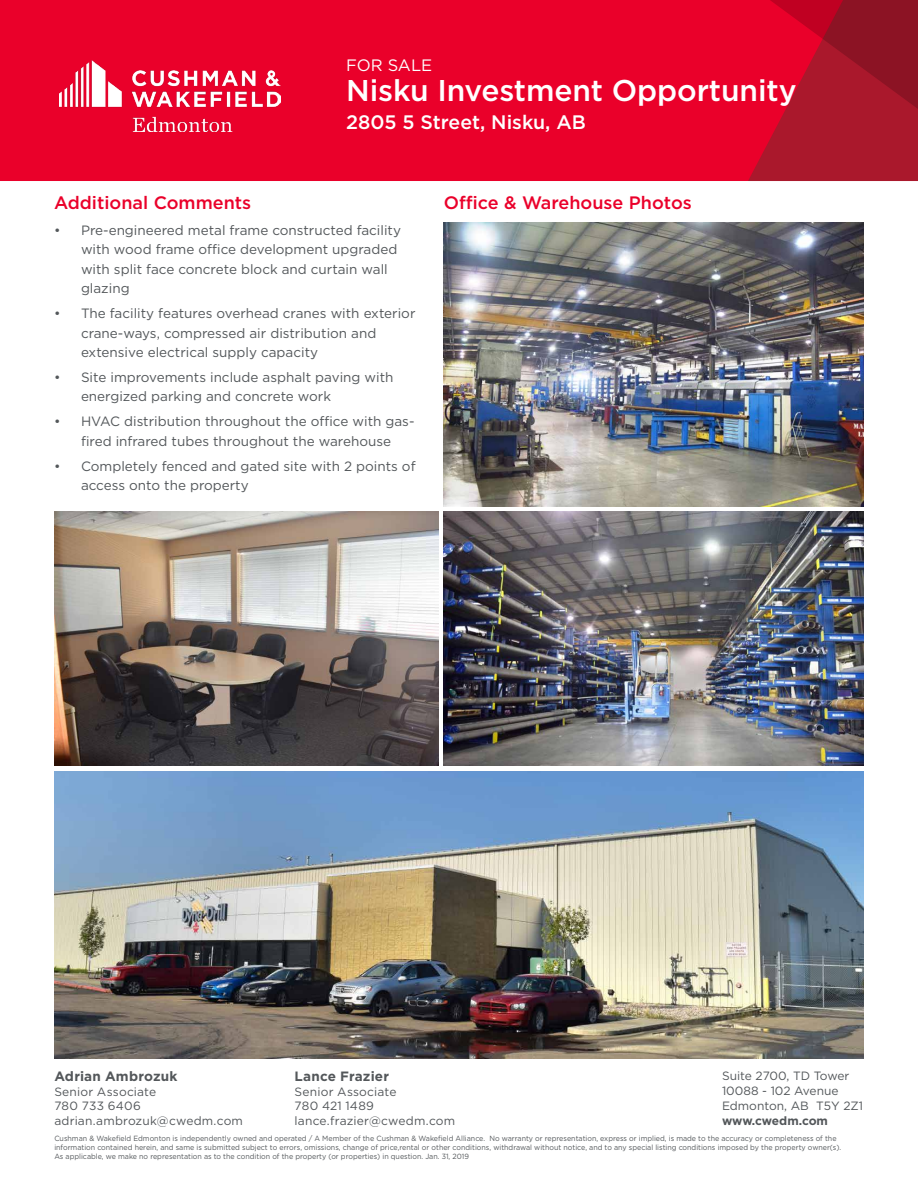
<style>
.page{position:relative;width:918px;height:1188px;background:#fff}
.page>*{position:absolute;margin:0;border:0;box-sizing:border-box;transform-origin:0 0}
.t1{font:500 30px "Gotham";letter-spacing:-.005em;color:#fff}
.t2{font:500 19.5px "Gotham";color:#fff}
.t3{font:500 18px "Gotham";color:#ea002a}
.t4{font:16.5px "Gotham";color:#fff}
.t5{font:13.5px/19.5px "Gotham";color:#53575a}
.t6{font:700 13.5px "Gotham";letter-spacing:.015em;color:#53575a}
.t7{font:12px/14.4px "Gotham";letter-spacing:.01em;color:#53575a}
.t8{font:700 12px "Gotham";letter-spacing:-.005em;color:#53575a}
.t9{font:7.5px/9px "Gotham";color:#53575a;scale:.95 1}
</style>
<div class="page">
<div style="left:0;top:0;width:918px;height:181px;background:#ea002a"></div>
<svg style="left:748px;top:0;width:170px;height:181px"></svg>
<img style="left:59px;top:60px;width:222px;height:72px">
<img style="left:54px;top:772px;width:810px;height:286px">
<img style="left:54px;top:512px;width:384px;height:254px">
<img style="left:444px;top:512px;width:420px;height:254px">
<img style="left:444px;top:222px;width:420px;height:284px">
<h3 class="t4" style="left:346px;top:54px;width:88px">FOR SALE</h3>
<h1 class="t1" style="left:346px;top:71px;width:452px">Nisku Investment Opportunity</h1>
<h2 class="t2" style="left:346px;top:110px;width:241px">2805 5 Street, Nisku, AB</h2>
<h3 class="t3" style="left:54px;top:191px;width:199px">Additional Comments</h3>
<h3 class="t3" style="left:444px;top:191px;width:249px">Office &amp; Warehouse Photos</h3>
<h3 class="t5" style="left:81px;top:220px;width:322px;text-indent:-27px">• Pre-engineered metal frame constructed facility with wood frame office development upgraded with split face concrete block and curtain wall glazing</h3>
<h3 class="t5" style="left:81px;top:303px;width:336px;text-indent:-27px">• The facility features overhead cranes with exterior crane-ways, compressed air distribution and extensive electrical supply capacity</h3>
<h3 class="t5" style="left:81px;top:367px;width:314px;text-indent:-27px">• Site improvements include asphalt paving with energized parking and concrete work</h3>
<h3 class="t5" style="left:54px;top:412px;width:362px;text-align:center">• HVAC distribution throughout the office with gas&shy;fired infrared tubes throughout the warehouse</h3>
<h3 class="t5" style="left:81px;top:456px;width:336px;text-indent:-27px">• Completely fenced and gated site with 2 points of access onto the property</h3>
<h3 class="t6" style="left:54px;top:1068px;width:125px">Adrian Ambrozuk</h3>
<h3 class="t7" style="left:54px;top:1084px;width:190px">Senior Associate<br>780 733 6406 adrian.ambrozuk@cwedm.com</h3>
<h3 class="t6" style="left:295px;top:1068px;width:96px">Lance Frazier</h3>
<h3 class="t7" style="left:295px;top:1084px;width:162px">Senior Associate<br>780 421 1489 lance.frazier@cwedm.com</h3>
<h3 class="t7" style="left:722px;top:1068px;width:143px;line-height:15px">Suite 2700, TD Tower<br>10088 - 102 Avenue<br>Edmonton, AB T5Y 2Z1</h3>
<h3 class="t8" style="left:722px;top:1113px;width:108px">www.cwedm.com</h3>
<p class="t9" style="left:54px;top:1134px;width:830px">Cushman &amp; Wakefield Edmonton is independently owned and operated / A Member of the Cushman &amp; Wakefield Alliance. No warranty or representation, express or implied, is made to the accuracy or completeness of the information contained herein, and same is submitted subject to errors, omissions, change of price,rental or other conditions, withdrawal without notice, and to any special listing conditions imposed by the property owner(s).<br>As applicable, we make no representation as to the condition of the property (or properties) in question. Jan. 31, 2019</p>
</div>
